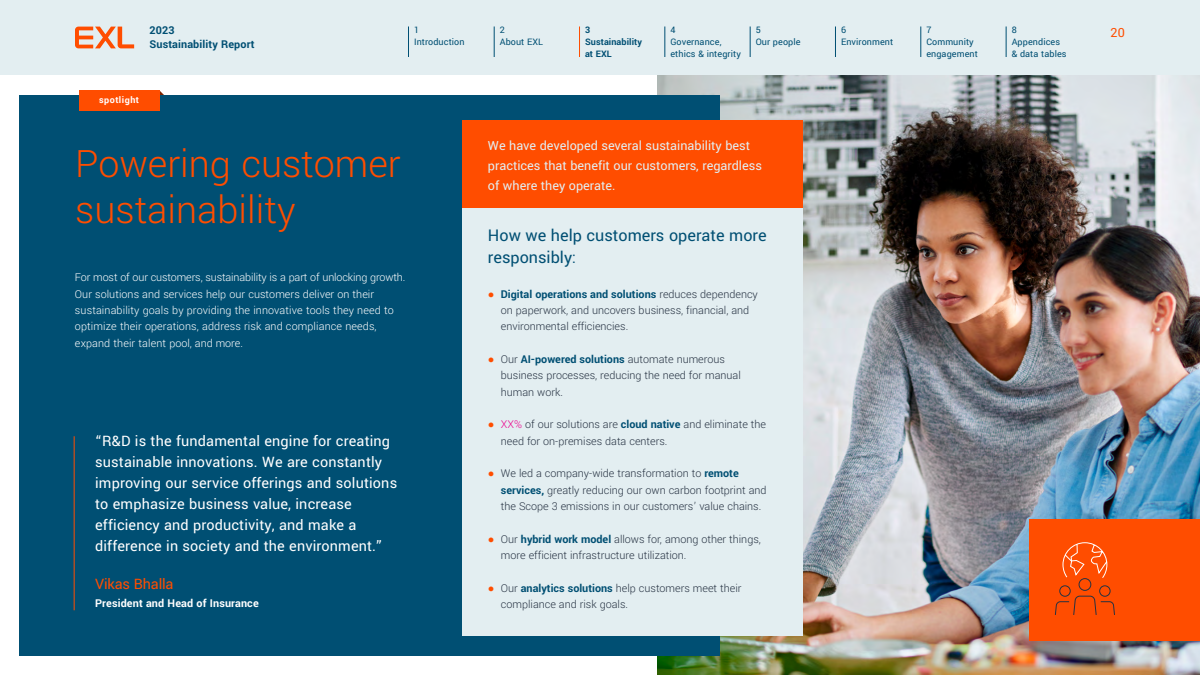
<style>
.page{position:relative;width:1200px;height:675px;background:#fff}
.page>*{position:absolute;margin:0;border:0;box-sizing:border-box;transform-origin:0 0}
.t1{font:300 42px/46px "Yantramanav";color:#ff4d00}
.t2{font:18px/22px "Yantramanav";color:#004f73}
.t3{font:16px/21px "Yantramanav";letter-spacing:.01em;color:#fff}
.t4{font:16px "Yantramanav";letter-spacing:-.01em;color:#ff4d00}
.t5{font:14px/20px "Yantramanav";color:#e3eef1}
.t6{font:14px "Yantramanav";color:#ff4d00}
.t7{font:300 12px/16.3px "Yantramanav";color:#263242}
.t8{font:300 12px/16.3px "Yantramanav";letter-spacing:.01em;color:#fff}
.t9{font:700 12px "Yantramanav";letter-spacing:.01em;color:#fff}
.t10{font:700 12px/14px "Yantramanav";letter-spacing:.01em;color:#004f73}
.t11{font:10px/12px "Yantramanav";letter-spacing:.01em;color:#004f73}
.t12{font:700 10px/12px "Yantramanav";letter-spacing:.01em;color:#004f73}
.t13{font:700 10px "Yantramanav";letter-spacing:.05em;color:#fff}
.s1{font-family:"Arial";font-weight:400;font-size:11px;color:#ff4d00}
.s2{font-weight:700;color:#004f73}
.s3{color:#ec008c}
</style>
<div class="page">
<svg style="left:159px;top:90px;width:5px;height:5px"></svg>
<img style="left:657px;top:75px;width:543px;height:600px">
<div style="left:20px;top:95px;width:700px;height:561px;background:#004f73"></div>
<div style="left:1030px;top:519px;width:170px;height:121px;background:#ff4d00"></div>
<div style="left:462px;top:208px;width:341px;height:428px;background:#e3eef1"></div>
<div style="left:462px;top:120px;width:341px;height:88px;background:#ff4d00"></div>
<hr style="left:74px;top:436px;width:1px;height:174px;background:#ff4d00">
<svg style="left:1055px;top:542px;width:60px;height:73px"></svg>
<div style="left:79px;top:90px;width:80px;height:20px;background:#ff4d00"></div>
<div style="left:0;top:0;width:1200px;height:75px;background:#e3eef1"></div>
<svg style="left:75px;top:27px;width:59px;height:21px"></svg>
<hr style="left:579px;top:26px;width:1px;height:31px;background:#ff4d00">
<hr style="left:408px;top:26px;width:1px;height:31px;background:#004f73">
<hr style="left:665px;top:26px;width:1px;height:31px;background:#004f73">
<hr style="left:921px;top:26px;width:1px;height:31px;background:#004f73">
<hr style="left:494px;top:26px;width:1px;height:31px;background:#004f73">
<hr style="left:750px;top:26px;width:1px;height:31px;background:#004f73">
<hr style="left:1006px;top:26px;width:1px;height:31px;background:#004f73">
<hr style="left:835px;top:26px;width:1px;height:31px;background:#004f73">
<p class="t10" style="left:150px;top:24px;width:106px">2023<br>Sustainability Report</p>
<p class="t12" style="left:585px;top:24px;width:59px">3<br>Sustainability at EXL</p>
<p class="t6" style="left:1111px;top:24px;width:16px">20</p>
<p class="t11" style="left:500px;top:24px;width:45px">2<br>About EXL</p>
<p class="t11" style="left:756px;top:24px;width:46px">5<br>Our people</p>
<p class="t11" style="left:1012px;top:24px;width:56px">8<br>Appendices &amp; data tables</p>
<p class="t11" style="left:841px;top:24px;width:54px">6<br>Environment</p>
<p class="t11" style="left:414px;top:24px;width:52px">1<br>Introduction</p>
<p class="t11" style="left:670px;top:24px;width:72px">4<br>Governance, ethics &amp; integrity</p>
<p class="t11" style="left:926px;top:24px;width:53px">7<br>Community engagement</p>
<p class="t13" style="left:99px;top:94px;width:42px">spotlight</p>
<h1 class="t1" style="left:75px;top:141px;width:327px">Powering customer sustainability</h1>
<p class="t5" style="left:488px;top:136px;width:276px">We have developed several sustainability best practices that benefit our customers, regardless of where they operate.</p>
<h2 class="t2" style="left:488px;top:225px;width:280px">How we help customers operate more responsibly:</h2>
<p class="t7" style="left:501px;top:286px;width:259px;text-indent:-13px"><span class="s1">●</span> <span class="s2">Digital operations and solutions</span> reduces dependency on paperwork, and uncovers business, financial, and environmental efficiencies.</p>
<p class="t7" style="left:501px;top:351px;width:241px;text-indent:-13px"><span class="s1">●</span> Our <span class="s2">AI-powered solutions</span> automate numerous business processes, reducing the need for manual human work.</p>
<p class="t7" style="left:501px;top:417px;width:267px;text-indent:-13px"><span class="s1">●</span> <span class="s3">XX%</span> of our solutions are <span class="s2">cloud native</span> and eliminate the need for on-premises data centers.</p>
<p class="t7" style="left:501px;top:466px;width:267px;text-indent:-13px"><span class="s1">●</span> We led a company-wide transformation to <span class="s2">remote services,</span> greatly reducing our own carbon footprint and the Scope 3 emissions in our customers’ value chains.</p>
<p class="t7" style="left:501px;top:531px;width:261px;text-indent:-13px"><span class="s1">●</span> Our <span class="s2">hybrid work model</span> allows for, among other things, more efficient infrastructure utilization.</p>
<p class="t7" style="left:501px;top:580px;width:242px;text-indent:-13px"><span class="s1">●</span> Our <span class="s2">analytics solutions</span> help customers meet their compliance and risk goals.</p>
<p class="t8" style="left:75px;top:269px;width:332px">For most of our customers, sustainability is a part of unlocking growth.<br>Our solutions and services help our customers deliver on their sustainability goals by providing the innovative tools they need to optimize their operations, address risk and compliance needs, expand their talent pool, and more.</p>
<p class="t3" style="left:95px;top:431px;width:304px">“R&amp;D is the fundamental engine for creating sustainable innovations. We are constantly improving our service offerings and solutions to emphasize business value, increase efficiency and productivity, and make a difference in society and the environment.”</p>
<h3 class="t4" style="left:95px;top:574px;width:80px">Vikas Bhalla</h3>
<p class="t9" style="left:95px;top:596px;width:165px">President and Head of Insurance</p>
</div>
